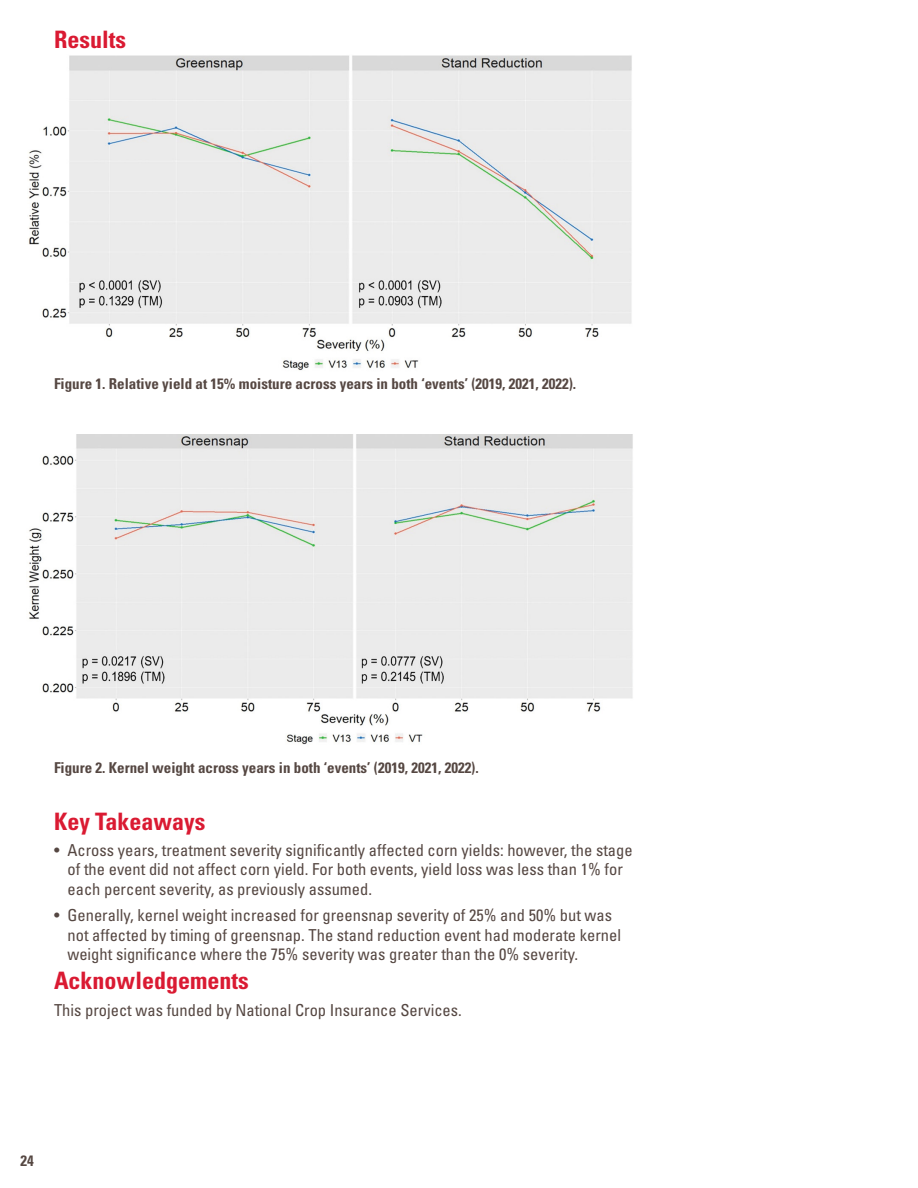
<style>
.page{position:relative;width:918px;height:1188px;background:#fff}
.page>*{position:absolute;margin:0;border:0;box-sizing:border-box;transform-origin:0 0}
.H3_report_titles_16p{font:700 condensed 24px "Univers LT Std";color:#da1a32}
.copy_11pt{font:condensed 16.5px/19.5px "Univers LT Std";color:#554742}
.Figures_Captions_10p{font:700 condensed 15px "Univers LT Std";color:#554742}
</style>
<div class="page">
<img style="left:29px;top:55px;width:603px;height:316px">
<img style="left:28px;top:434px;width:605px;height:311px">
<h3 class="H3_report_titles_16p" style="left:54px;top:24px;width:73px">Results</h3>
<p class="Figures_Captions_10p" style="left:54px;top:374px;width:524px">Figure 1. Relative yield at 15% moisture across years in both ‘events’ (2019, 2021, 2022).</p>
<p class="Figures_Captions_10p" style="left:54px;top:759px;width:426px">Figure 2. Kernel weight across years in both ‘events’ (2019, 2021, 2022).</p>
<h3 class="H3_report_titles_16p" style="left:54px;top:806px;width:153px">Key Takeaways</h3>
<p class="copy_11pt" style="left:68px;top:840px;width:567px;text-indent:-14px">• Across years, treatment severity significantly affected corn yields: however, the stage of the event did not affect corn yield. For both events, yield loss was less than 1% for each percent severity, as previously assumed.</p>
<p class="copy_11pt" style="left:68px;top:905px;width:555px;text-indent:-14px">• Generally, kernel weight increased for greensnap severity of 25% and 50% but was not affected by timing of greensnap. The stand reduction event had moderate kernel weight significance where the 75% severity was greater than the 0% severity.</p>
<h3 class="H3_report_titles_16p" style="left:54px;top:966px;width:196px">Acknowledgements</h3>
<p class="copy_11pt" style="left:54px;top:1000px;width:409px">This project was funded by National Crop Insurance Services.</p>
<p class="Figures_Captions_10p" style="left:20px;top:1152px;width:15px">24</p>
</div>
